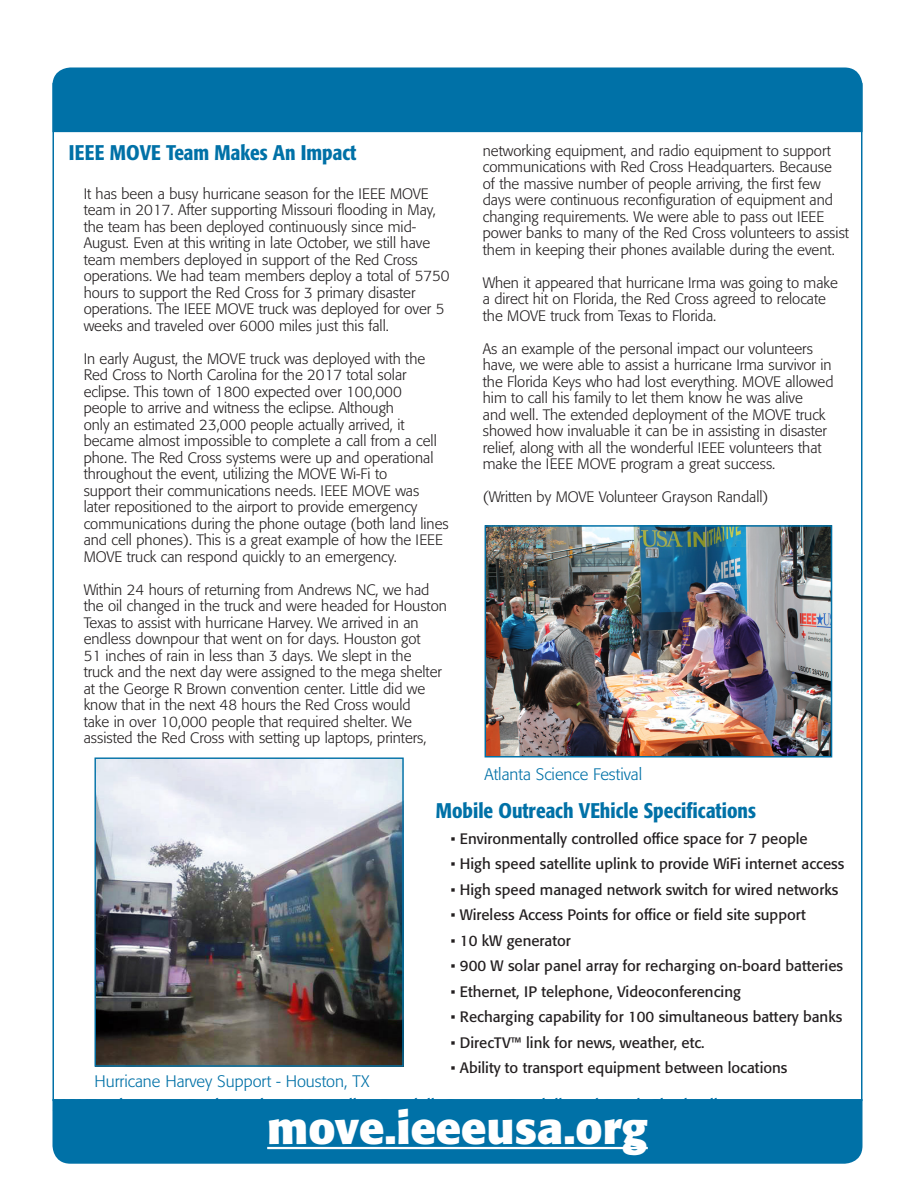
<style>
.page{position:relative;width:918px;height:1188px;background:#fff}
.page>*{position:absolute;margin:0;border:0;box-sizing:border-box;transform-origin:0 0}
.t1{font:700 45px "Formata";color:#fff}
.t2{font:500 condensed 21px "Formata";color:#0071a7}
.t3{font:300 16.5px "Formata";color:#0071a7}
.t4{font:300 15px/16.5px "Formata";color:#231f20}
.t5{font:15px "Formata";color:#231f20}
</style>
<div class="page">
<div style="left:52px;top:67px;width:810px;height:65px;background:#0071a7"></div>
<div style="left:52px;top:1099px;width:810px;height:65px;background:#0071a7"></div>
<hr style="left:267px;top:1147px;width:381px;height:2px;background:#fff">
<img style="left:96px;top:760px;width:306px;height:305px">
<div style="left:94px;top:758px;width:310px;height:309px;border:1px solid #0071a7"></div>
<img style="left:488px;top:528px;width:341px;height:227px">
<div style="left:485px;top:525px;width:347px;height:233px;border:2px solid #0071a7"></div>
<p class="t2" style="left:69px;top:140px;width:289px">IEEE MOVE Team Makes An Impact</p>
<p class="t4" style="left:84px;top:185px;width:368px">It has been a busy hurricane season for the IEEE MOVE team in 2017. After supporting Missouri flooding in May, the team has been deployed continuously since mid-August. Even at this writing in late October, we still have team members deployed in support of the Red Cross operations. We had team members deploy a total of 5750 hours to support the Red Cross for 3 primary disaster operations. The IEEE MOVE truck was deployed for over 5 weeks and traveled over 6000 miles just this fall.</p>
<p class="t4" style="left:84px;top:350px;width:367px">In early August, the MOVE truck was deployed with the Red Cross to North Carolina for the 2017 total solar eclipse. This town of 1800 expected over 100,000<br>people to arrive and witness the eclipse. Although<br>only an estimated 23,000 people actually arrived, it became almost impossible to complete a call from a cell phone. The Red Cross systems were up and operational throughout the event, utilizing the MOVE Wi-Fi to<br>support their communications needs. IEEE MOVE was later repositioned to the airport to provide emergency communications during the phone outage (both land lines and cell phones). This is a great example of how the IEEE MOVE truck can respond quickly to an emergency.</p>
<p class="t4" style="left:84px;top:581px;width:365px">Within 24 hours of returning from Andrews NC, we had the oil changed in the truck and were headed for Houston Texas to assist with hurricane Harvey. We arrived in an endless downpour that went on for days. Houston got<br>51 inches of rain in less than 3 days. We slept in the<br>truck and the next day were assigned to the mega shelter at the George R Brown convention center. Little did we know that in the next 48 hours the Red Cross would<br>take in over 10,000 people that required shelter. We assisted the Red Cross with setting up laptops, printers,</p>
<p class="t4" style="left:483px;top:143px;width:368px">networking equipment, and radio equipment to support communications with Red Cross Headquarters. Because<br>of the massive number of people arriving, the first few days were continuous reconfiguration of equipment and changing requirements. We were able to pass out IEEE power banks to many of the Red Cross volunteers to assist them in keeping their phones available during the event.</p>
<p class="t4" style="left:483px;top:275px;width:357px">When it appeared that hurricane Irma was going to make a direct hit on Florida, the Red Cross agreed to relocate the MOVE truck from Texas to Florida.</p>
<p class="t4" style="left:483px;top:341px;width:352px">As an example of the personal impact our volunteers have, we were able to assist a hurricane Irma survivor in the Florida Keys who had lost everything. MOVE allowed him to call his family to let them know he was alive<br>and well. The extended deployment of the MOVE truck showed how invaluable it can be in assisting in disaster relief, along with all the wonderful IEEE volunteers that make the IEEE MOVE program a great success.</p>
<p class="t4" style="left:483px;top:489px;width:287px">(Written by MOVE Volunteer Grayson Randall)</p>
<p class="t3" style="left:485px;top:765px;width:159px">Atlanta Science Festival</p>
<p class="t3" style="left:94px;top:1072px;width:276px">Hurricane Harvey Support - Houston, TX</p>
<p class="t2" style="left:436px;top:798px;width:321px">Mobile Outreach VEhicle Specifications</p>
<p class="t5" style="left:451px;top:829px;width:358px">• Environmentally controlled office space for 7 people</p>
<p class="t5" style="left:451px;top:855px;width:395px">• High speed satellite uplink to provide WiFi internet access</p>
<p class="t5" style="left:451px;top:880px;width:389px">• High speed managed network switch for wired networks</p>
<p class="t5" style="left:451px;top:906px;width:356px">• Wireless Access Points for office or field site support</p>
<p class="t5" style="left:451px;top:931px;width:122px">• 10 kW generator</p>
<p class="t5" style="left:451px;top:957px;width:394px">• 900 W solar panel array for recharging on-board batteries</p>
<p class="t5" style="left:451px;top:982px;width:292px">• Ethernet, IP telephone, Videoconferencing</p>
<p class="t5" style="left:451px;top:1008px;width:393px">• Recharging capability for 100 simultaneous battery banks</p>
<p class="t5" style="left:451px;top:1033px;width:255px">• DirecTV™ link for news, weather, etc.</p>
<p class="t5" style="left:451px;top:1059px;width:338px">• Ability to transport equipment between locations</p>
<p class="t1" style="left:267px;top:1099px;width:382px">move.ieeeusa.org</p>
</div>
